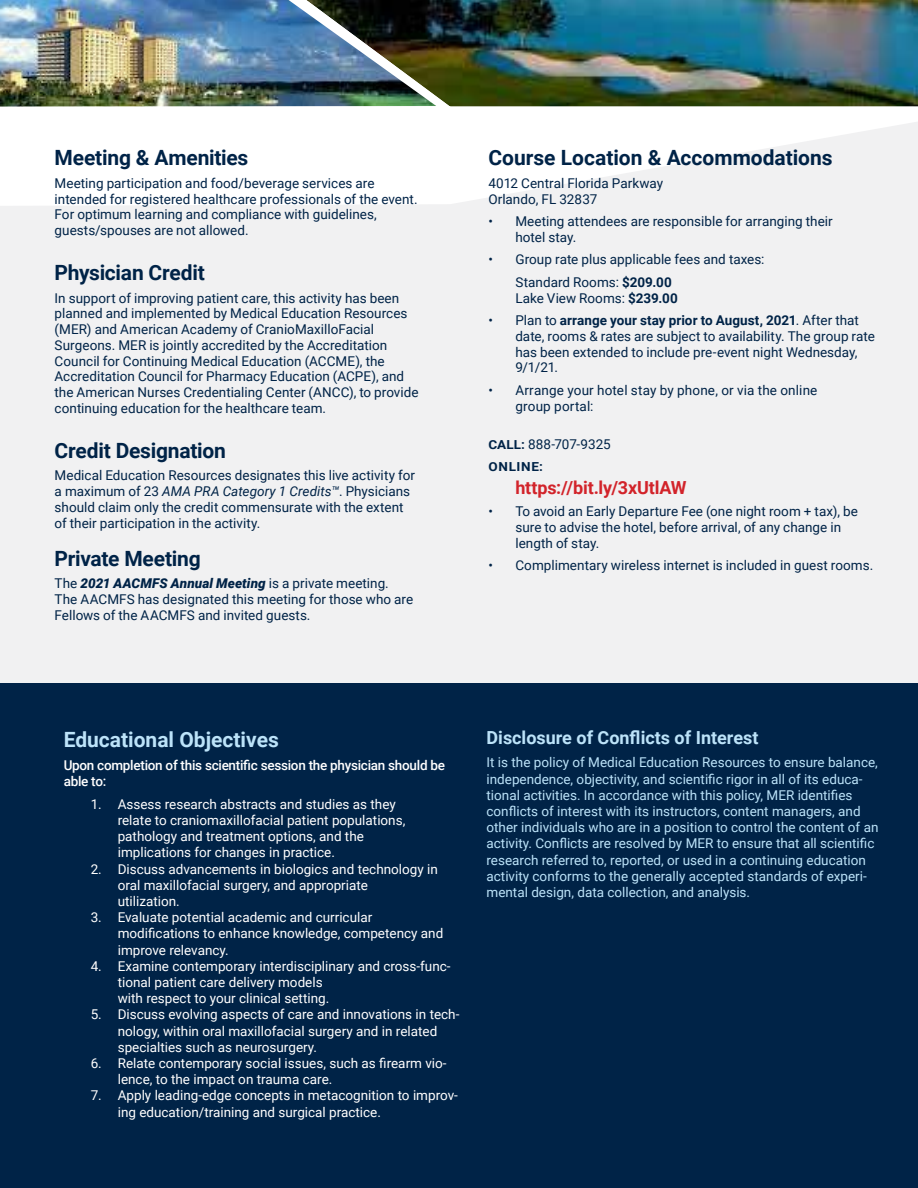
<style>
.page{position:relative;width:918px;height:1188px;background:#fff}
.page>*{position:absolute;margin:0;border:0;box-sizing:border-box;transform-origin:0 0}
.t1{font:700 21px "Roboto";letter-spacing:-.01em;color:#002347}
.t2{font:700 21px "Roboto";color:#bce3f9}
.t3{font:700 18px "Roboto";color:#bce3f9}
.t4{font:700 18px "Roboto";letter-spacing:-.01em;color:#d2232a}
.t5{font:13.5px/15.8px "Roboto";color:#002347}
.t6{font:13.5px/16.2px "Roboto";color:#fff}
.t7{font:13.5px/16.2px "Roboto";color:#bce3f9}
.t8{font:500 13.5px/16.2px "Roboto";letter-spacing:-.02em;color:#fff}
.t9{font:700 12.45px "Roboto";letter-spacing:.045em;color:#002347;scale:1.09 1}
.s1{font-style:italic}
.s2{font-weight:900;font-style:italic}
.s3{font-weight:700}
.s4{font-weight:700;font-size:12.45px}
</style>
<div class="page">
<svg style="left:0;top:122px;width:918px;height:562px;fill:#f1f1f2"></svg>
<div style="left:0;top:684px;width:918px;height:504px;background:#002347"></div>
<img style="left:436px;top:0;width:482px;height:107px">
<img style="left:0;top:0;width:436px;height:107px">
<h1 class="t1" style="left:55px;top:143px;width:195px">Meeting &amp; Amenities</h1>
<p class="t5" style="left:55px;top:175px;width:365px">Meeting participation and food/beverage services are intended for registered healthcare professionals of the event.<br>For optimum learning and compliance with guidelines, guests/spouses are not allowed.</p>
<h1 class="t1" style="left:55px;top:258px;width:152px">Physician Credit</h1>
<p class="t5" style="left:55px;top:289px;width:365px">In support of improving patient care, this activity has been planned and implemented by Medical Education Resources (MER) and American Academy of CranioMaxilloFacial Surgeons. MER is jointly accredited by the Accreditation Council for Continuing Medical Education (ACCME), the Accreditation Council for Pharmacy Education (ACPE), and the American Nurses Credentialing Center (ANCC), to provide continuing education for the healthcare team.</p>
<h1 class="t1" style="left:55px;top:436px;width:173px">Credit Designation</h1>
<p class="t5" style="left:55px;top:467px;width:362px">Medical Education Resources designates this live activity for a maximum of 23 <span class="s1">AMA PRA Category 1 Credits™</span>. Physicians should claim only the credit commensurate with the extent of their participation in the activity.</p>
<h1 class="t1" style="left:55px;top:544px;width:148px">Private Meeting</h1>
<p class="t5" style="left:55px;top:575px;width:360px">The <span class="s2">2021 AACMFS Annual Meeting</span> is a private meeting.<br>The AACMFS has designated this meeting for those who are<br>Fellows of the AACMFS and invited guests.</p>
<h1 class="t1" style="left:488px;top:143px;width:346px">Course Location &amp; Accommodations</h1>
<p class="t5" style="left:488px;top:175px;width:176px">4012 Central Florida Parkway<br>Orlando, FL 32837</p>
<p class="t5" style="left:515px;top:213px;width:319px;text-indent:-27px">• Meeting attendees are responsible for arranging their hotel stay.</p>
<p class="t5" style="left:515px;top:248px;width:251px;line-height:22.5px;text-indent:-27px">• Group rate plus applicable fees and taxes:<br>Standard Rooms: <span class="s3">$209.00</span></p>
<p class="t5" style="left:515px;top:289px;width:164px">Lake View Rooms: <span class="s3">$239.00</span></p>
<p class="t5" style="left:515px;top:312px;width:361px;text-indent:-27px">• Plan to <span class="s3">arrange your stay prior to August, 2021</span>. After that date, rooms &amp; rates are subject to availability. The group rate has been extended to include pre-event night Wednesday, 9/1/21.</p>
<p class="t5" style="left:515px;top:382px;width:304px;text-indent:-27px">• Arrange your hotel stay by phone, or via the online group portal:</p>
<p class="t5" style="left:488px;top:436px;width:124px"><span class="s4">CALL:</span> 888-707-9325</p>
<p class="t9" style="left:489px;top:458px;width:51px">ONLINE:</p>
<h2 class="t4" style="left:515px;top:475px;width:173px">https://bit.ly/3xUtlAW</h2>
<p class="t5" style="left:515px;top:503px;width:344px;text-indent:-27px">• To avoid an Early Departure Fee (one night room + tax), be sure to advise the hotel, before arrival, of any change in length of stay.</p>
<p class="t5" style="left:488px;top:557px;width:386px">• Complimentary wireless internet is included in guest rooms.</p>
<h1 class="t2" style="left:64px;top:724px;width:217px">Educational Objectives</h1>
<p class="t8" style="left:64px;top:756px;width:383px">Upon completion of this scientific session the physician should be able to:</p>
<p class="t6" style="left:118px;top:795px;width:289px;text-indent:-27px">1. Assess research abstracts and studies as they relate to craniomaxillofacial patient populations, pathology and treatment options, and the implications for changes in practice.</p>
<p class="t6" style="left:118px;top:860px;width:322px;text-indent:-27px">2. Discuss advancements in biologics and technology in oral maxillofacial surgery, and appropriate<br>utilization.</p>
<p class="t6" style="left:118px;top:909px;width:327px;text-indent:-27px">3. Evaluate potential academic and curricular modifications to enhance knowledge, competency and improve relevancy.</p>
<p class="t6" style="left:118px;top:957px;width:334px;text-indent:-27px">4. Examine contemporary interdisciplinary and cross-func&shy;tional patient care delivery models<br>with respect to your clinical setting.</p>
<p class="t6" style="left:118px;top:1006px;width:343px;text-indent:-27px">5. Discuss evolving aspects of care and innovations in tech&shy;nology, within oral maxillofacial surgery and in related specialties such as neurosurgery.</p>
<p class="t6" style="left:118px;top:1055px;width:330px;text-indent:-27px">6. Relate contemporary social issues, such as firearm vio&shy;lence, to the impact on trauma care.</p>
<p class="t6" style="left:118px;top:1087px;width:342px;text-indent:-27px">7. Apply leading-edge concepts in metacognition to improv&shy;ing education/training and surgical practice.</p>
<h2 class="t3" style="left:487px;top:725px;width:273px">Disclosure of Conflicts of Interest</h2>
<p class="t7" style="left:487px;top:754px;width:393px">It is the policy of Medical Education Resources to ensure balance, independence, objectivity, and scientific rigor in all of its educa&shy;tional activities. In accordance with this policy, MER identifies conflicts of interest with its instructors, content managers, and other individuals who are in a position to control the content of an activity. Conflicts are resolved by MER to ensure that all scientific research referred to, reported, or used in a continuing education activity conforms to the generally accepted standards of experi&shy;mental design, data collection, and analysis.</p>
</div>
